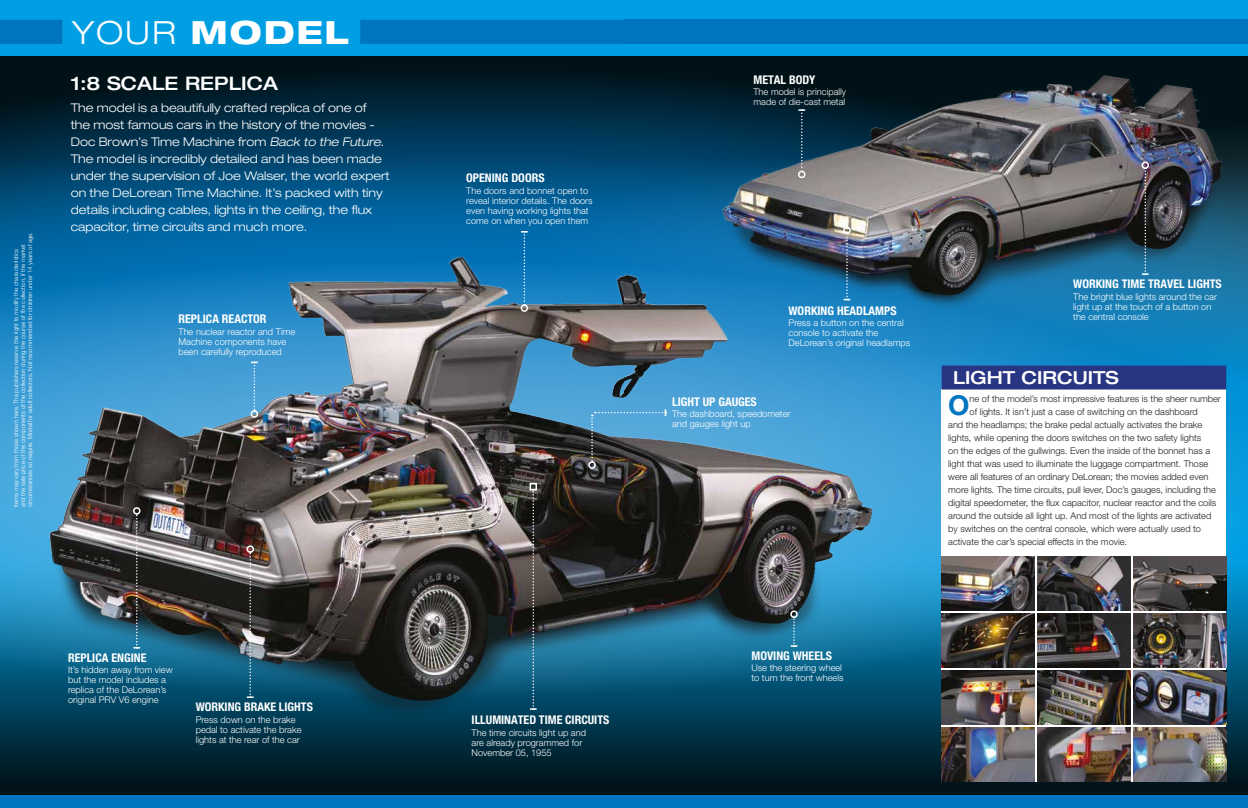
<style>
.page{position:relative;width:1248px;height:808px;background:#fff}
.page>*{position:absolute;margin:0;border:0;box-sizing:border-box;transform-origin:0 0}
.t1{font:800 expanded 32px "Helvetica Neue";letter-spacing:.06em;color:#fff}
.t2{font:700 27.5px "Helvetica Neue";color:#0075bf}
.t3{font:500 expanded 18.7px "Helvetica Neue";color:#fff}
.t4{font:500 expanded 18px "Helvetica Neue";color:#fff}
.t5{font:300 expanded 12px/17px "Helvetica Neue";color:#fff}
.t6{font:700 condensed 12px "Helvetica Neue";color:#fff}
.t7{font:300 9.2px/10px "Helvetica Neue";color:#fff}
.t8{font:300 9.2px "Helvetica Neue";color:#1d1d1b}
.t9{font:300 6px/7px "Helvetica Neue";color:#fff}
.s1{font-weight:300}
.s2{font-style:italic}
</style>
<div class="page">
<img style="left:0;top:0;width:624px;height:795px">
<svg style="left:0;top:20px;width:624px;height:24px;background:#0089d0"></svg>
<div style="left:0;top:795px;width:624px;height:13px;background:#0075bf"></div>
<svg style="left:133px;top:513px;width:7px;height:135px"></svg>
<div style="left:133px;top:507px;width:7px;height:8px;border:2px solid #fff;border-radius:50%"></div>
<svg style="left:247px;top:552px;width:6px;height:146px"></svg>
<div style="left:246px;top:545px;width:8px;height:8px;border:2px solid #fff;border-radius:50%"></div>
<svg style="left:530px;top:490px;width:6px;height:220px"></svg>
<div style="left:529px;top:483px;width:8px;height:7px;border:2px solid #fff"></div>
<svg style="left:521px;top:119px;width:103px;height:253px;background:#1c618c"></svg>
<div style="left:520px;top:304px;width:8px;height:8px;border:2px solid #fff;border-radius:50%"></div>
<div style="left:588px;top:461px;width:7px;height:8px;border:2px solid #fff;border-radius:50%"></div>
<svg style="left:251px;top:362px;width:7px;height:50px"></svg>
<div style="left:250px;top:410px;width:8px;height:8px;border:2px solid #fff;border-radius:50%"></div>
<svg style="left:624px;top:699px;width:623px;height:96px;background:#002837"></svg>
<div style="left:624px;top:8px;width:623px;height:387px;background:#001218"></div>
<svg style="left:624px;top:75px;width:575px;height:44px"></svg>
<div style="left:624px;top:0;width:623px;height:56px;background:#009fe3"></div>
<svg style="left:624px;top:372px;width:623px;height:327px;background:#347697"></svg>
<img style="left:624px;top:119px;width:623px;height:253px">
<div style="left:624px;top:20px;width:623px;height:24px;background:#0075bf"></div>
<div style="left:624px;top:795px;width:623px;height:13px;background:#0075bf"></div>
<div style="left:941px;top:389px;width:285px;height:392px;background:#fff"></div>
<div style="left:941px;top:366px;width:285px;height:23px;background:#283583"></div>
<svg style="left:790px;top:616px;width:7px;height:31px"></svg>
<div style="left:790px;top:610px;width:7px;height:8px;border:2px solid #fff;border-radius:50%"></div>
<svg style="left:1141px;top:167px;width:7px;height:108px"></svg>
<div style="left:1141px;top:161px;width:7px;height:8px;border:2px solid #fff;border-radius:50%"></div>
<svg style="left:590px;top:409px;width:76px;height:54px;background:#4e768f"></svg>
<svg style="left:798px;top:109px;width:7px;height:63px"></svg>
<div style="left:798px;top:171px;width:7px;height:7px;border:2px solid #fff;border-radius:50%"></div>
<svg style="left:843px;top:233px;width:7px;height:67px"></svg>
<div style="left:843px;top:227px;width:7px;height:7px;border:2px solid #fff;border-radius:50%"></div>
<img style="left:941px;top:556px;width:93px;height:54px">
<img style="left:941px;top:613px;width:93px;height:54px">
<img style="left:941px;top:670px;width:93px;height:55px">
<img style="left:1037px;top:727px;width:93px;height:54px">
<img style="left:1037px;top:556px;width:93px;height:54px">
<img style="left:1037px;top:613px;width:93px;height:54px">
<img style="left:1037px;top:670px;width:93px;height:54px">
<img style="left:941px;top:727px;width:93px;height:54px">
<img style="left:1133px;top:556px;width:93px;height:54px">
<img style="left:1133px;top:613px;width:93px;height:54px">
<img style="left:1133px;top:670px;width:93px;height:54px">
<img style="left:1133px;top:727px;width:93px;height:54px">
<p class="t9" style="left:12px;top:507px;width:277px;rotate:-90deg">Items may vary from those shown here. The publishers reserve the right to modify the characteristics<br>and the sale price of the components of the collection during the course of the collection, if the market circumstances so require. Model for adult collectors. Not recommended for children under 14 years of age.</p>
<h1 class="t1" style="left:72px;top:12px;width:278px"><span class="s1">YOUR</span> MODEL</h1>
<h3 class="t3" style="left:71px;top:72px;width:209px">1:8 SCALE REPLICA</h3>
<p class="t5" style="left:71px;top:99px;width:320px">The model is a beautifully crafted replica of one of<br>the most famous cars in the history of the movies - Doc Brown’s Time Machine from <span class="s2">Back to the Future</span>.<br>The model is incredibly detailed and has been made under the supervision of Joe Walser, the world expert on the DeLorean Time Machine. It’s packed with tiny details including cables, lights in the ceiling, the flux capacitor, time circuits and much more.</p>
<h3 class="t6" style="left:178px;top:312px;width:89px">REPLICA REACTOR</h3>
<p class="t7" style="left:178px;top:326px;width:118px">The nuclear reactor and Time<br>Machine components have been carefully reproduced</p>
<h3 class="t6" style="left:466px;top:171px;width:80px">OPENING DOORS</h3>
<p class="t7" style="left:466px;top:185px;width:128px">The doors and bonnet open to reveal interior details. The doors even having working lights that come on when you open them</p>
<h3 class="t6" style="left:68px;top:650px;width:80px">REPLICA ENGINE</h3>
<p class="t7" style="left:68px;top:664px;width:106px">It’s hidden away from view but the model includes a replica of the DeLorean’s original PRV V6 engine</p>
<h3 class="t6" style="left:196px;top:700px;width:119px">WORKING BRAKE LIGHTS</h3>
<p class="t7" style="left:196px;top:714px;width:107px">Press down on the brake pedal to activate the brake lights at the rear of the car</p>
<h3 class="t6" style="left:471px;top:712px;width:139px">ILLUMINATED TIME CIRCUITS</h3>
<p class="t7" style="left:471px;top:727px;width:116px">The time circuits light up and are already programmed for<br>November 05, 1955</p>
<h3 class="t6" style="left:753px;top:72px;width:63px">METAL BODY</h3>
<p class="t7" style="left:753px;top:87px;width:94px">The model is principally made of die-cast metal</p>
<h3 class="t6" style="left:788px;top:303px;width:110px">WORKING HEADLAMPS</h3>
<p class="t7" style="left:788px;top:317px;width:123px">Press a button on the central console to activate the<br>DeLorean’s original headlamps</p>
<h3 class="t6" style="left:672px;top:394px;width:86px">LIGHT UP GAUGES</h3>
<p class="t7" style="left:672px;top:409px;width:120px">The dashboard, speedometer and gauges light up</p>
<h3 class="t6" style="left:1073px;top:277px;width:150px">WORKING TIME TRAVEL LIGHTS</h3>
<p class="t7" style="left:1073px;top:291px;width:145px">The bright blue lights around the car light up at the touch of a button on the central console</p>
<h3 class="t4" style="left:953px;top:367px;width:167px">LIGHT CIRCUITS</h3>
<h2 class="t2" style="left:948px;top:388px;width:23px">O</h2>
<p class="t8" style="left:969px;top:393px;width:253px">ne of the model’s most impressive features is the sheer number</p>
<p class="t8" style="left:969px;top:406px;width:230px">of lights. It isn’t just a case of switching on the dashboard</p>
<p class="t8" style="left:948px;top:419px;width:255px">and the headlamps; the brake pedal actually activates the brake</p>
<p class="t8" style="left:948px;top:432px;width:254px">lights, while opening the doors switches on the two safety lights</p>
<p class="t8" style="left:948px;top:445px;width:263px">on the edges of the gullwings. Even the inside of the bonnet has a</p>
<p class="t8" style="left:948px;top:458px;width:261px">light that was used to illuminate the luggage compartment. Those</p>
<p class="t8" style="left:948px;top:471px;width:262px">were all features of an ordinary DeLorean; the movies added even</p>
<p class="t8" style="left:948px;top:484px;width:269px">more lights. The time circuits, pull lever, Doc’s gauges, including the</p>
<p class="t8" style="left:948px;top:497px;width:269px">digital speedometer, the flux capacitor, nuclear reactor and the coils</p>
<p class="t8" style="left:948px;top:510px;width:264px">around the outside all light up. And most of the lights are activated</p>
<p class="t8" style="left:948px;top:523px;width:254px">by switches on the central console, which were actually used to</p>
<p class="t8" style="left:948px;top:536px;width:180px">activate the car’s special effects in the movie.</p>
<h3 class="t6" style="left:751px;top:648px;width:82px">MOVING WHEELS</h3>
<p class="t7" style="left:751px;top:663px;width:94px">Use the steering wheel to turn the front wheels</p>
</div>
